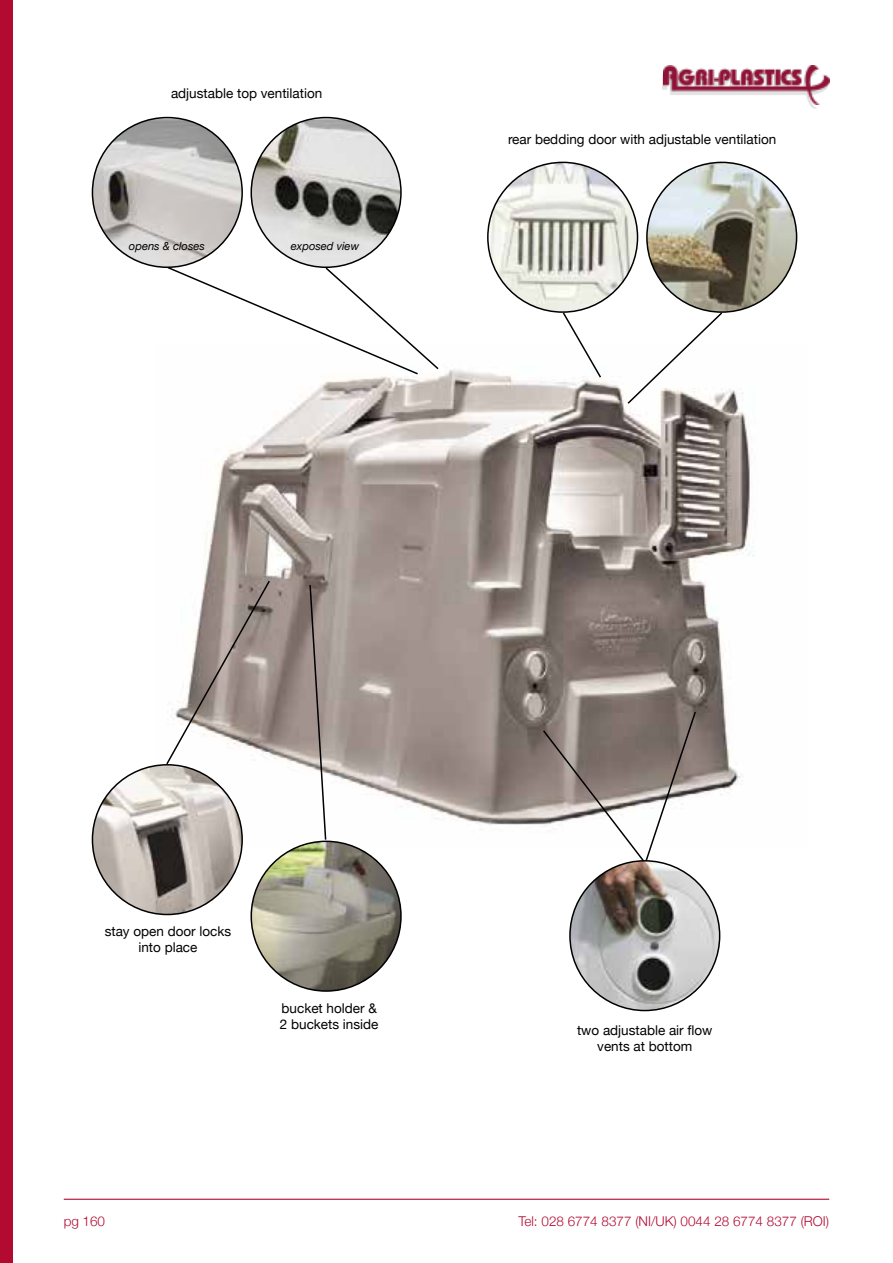
<style>
.page{position:relative;width:893px;height:1263px;background:#fff}
.page>*{position:absolute;margin:0;border:0;box-sizing:border-box;transform-origin:0 0}
.t1{font:13.5px/16.2px "Helvetica Neue";color:#000;text-align:center}
.t2{font:300 13.5px "Helvetica Neue";color:#b20a31}
.t3{font:italic 11.25px "Helvetica Neue";color:#000}
</style>
<div class="page">
<img style="left:156px;top:369px;width:599px;height:478px">
<img style="left:92px;top:765px;width:150px;height:149px;border-radius:75px">
<img style="left:251px;top:841px;width:150px;height:150px;border-radius:75px">
<img style="left:488px;top:162px;width:149px;height:150px;border-radius:75px">
<img style="left:647px;top:162px;width:150px;height:150px;border-radius:75px">
<svg style="left:166px;top:266px;width:274px;height:110px"></svg>
<svg style="left:561px;top:311px;width:41px;height:68px"></svg>
<svg style="left:626px;top:311px;width:98px;height:94px"></svg>
<img style="left:92px;top:118px;width:150px;height:149px;border-radius:75px">
<img style="left:251px;top:118px;width:150px;height:149px;border-radius:75px">
<svg style="left:541px;top:710px;width:156px;height:155px"></svg>
<img style="left:570px;top:861px;width:150px;height:149px;border-radius:75px">
<svg style="left:309px;top:583px;width:18px;height:258px"></svg>
<svg style="left:165px;top:579px;width:106px;height:187px"></svg>
<img style="left:663px;top:65px;width:166px;height:39px">
<hr style="left:64px;top:1199px;width:765px;height:1px;background:#b20a31">
<div style="left:0;top:0;width:13px;height:1263px;background:#b20a31"></div>
<p class="t1" style="left:171px;top:86px;width:153px">adjustable top ventilation</p>
<p class="t3" style="left:129px;top:238px;width:78px">opens &amp; closes</p>
<p class="t3" style="left:291px;top:238px;width:70px">exposed view</p>
<p class="t1" style="left:508px;top:132px;width:270px">rear bedding door with adjustable ventilation</p>
<p class="t1" style="left:105px;top:924px;width:128px">stay open door locks into place</p>
<p class="t1" style="left:280px;top:1001px;width:100px;text-align:left">bucket holder &amp;<br>2 buckets inside</p>
<p class="t1" style="left:577px;top:1023px;width:137px">two adjustable air flow vents at bottom</p>
<p class="t2" style="left:64px;top:1210px;width:43px">pg 160</p>
<p class="t2" style="left:518px;top:1210px;width:312px">Tel: 028 6774 8377 (NI/UK) 0044 28 6774 8377 (ROI)</p>
</div>
